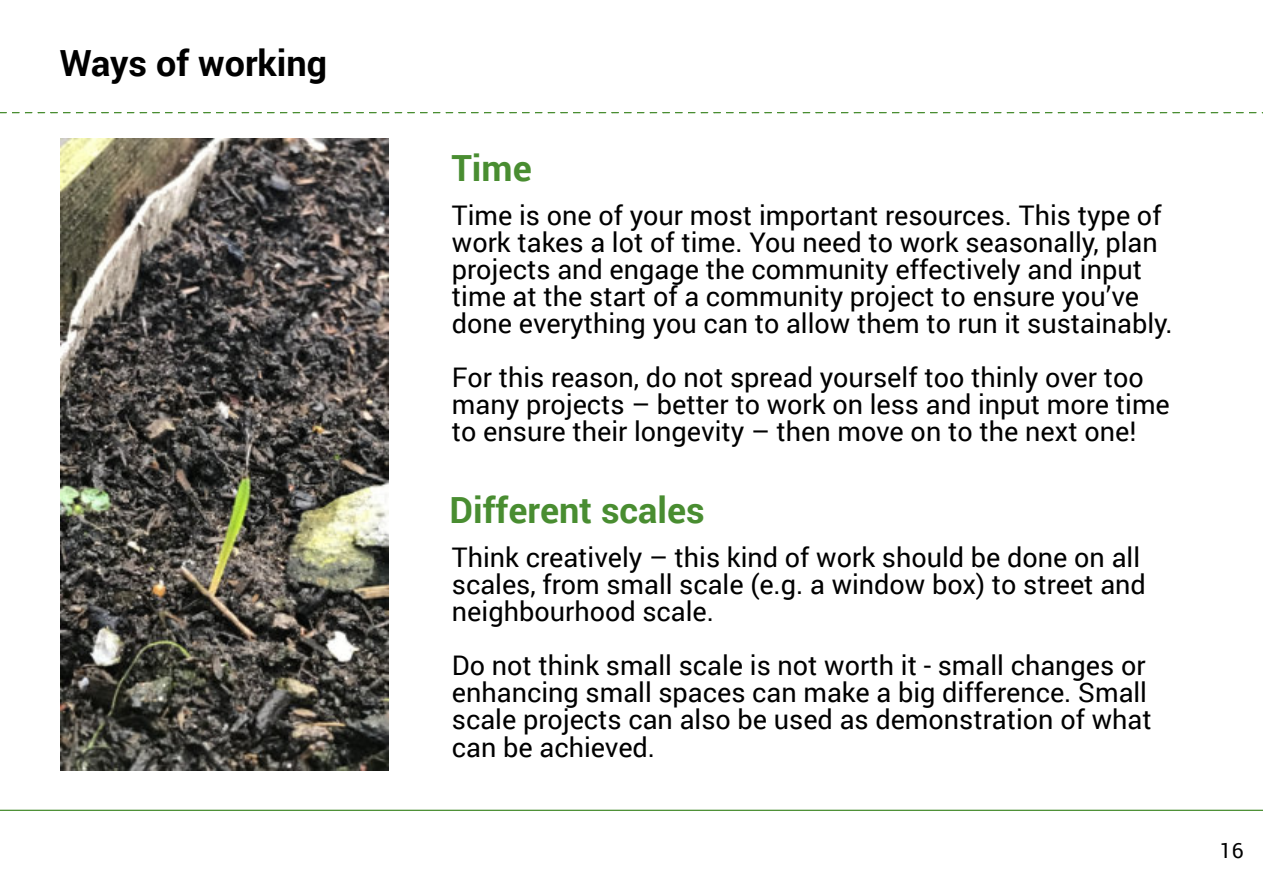
<style>
.page{position:relative;width:1263px;height:894px;background:#fff}
.page>*{position:absolute;margin:0;border:0;box-sizing:border-box;transform-origin:0 0}
.t1{font:700 36px "Roboto";color:#498d31}
.t2{font:700 36px "Roboto";color:#000}
.t3{font:27px/27px "Roboto";color:#000}
.t4{font:21px "Roboto";color:#000}
</style>
<div class="page">
<svg style="left:0;top:112px;width:1263px;height:1px"></svg>
<hr style="left:0;top:809px;width:1263px;height:1px;background:#498d31">
<img style="left:60px;top:138px;width:329px;height:632px">
<h1 class="t2" style="left:60px;top:38px;width:269px">Ways of working</h1>
<h1 class="t1" style="left:451px;top:143px;width:82px">Time</h1>
<p class="t3" style="left:452px;top:201px;width:722px">Time is one of your most important resources. This type of work takes a lot of time. You need to work seasonally, plan projects and engage the community effectively and input time at the start of a community project to ensure you’ve done everything you can to allow them to run it sustainably.</p>
<p class="t3" style="left:452px;top:363px;width:719px">For this reason, do not spread yourself too thinly over too many projects – better to work on less and input more time to ensure their longevity – then move on to the next one!</p>
<h1 class="t1" style="left:449px;top:485px;width:257px">Different scales</h1>
<p class="t3" style="left:452px;top:543px;width:695px">Think creatively – this kind of work should be done on all scales, from small scale (e.g. a window box) to street and neighbourhood scale.</p>
<p class="t3" style="left:452px;top:651px;width:701px">Do not think small scale is not worth it - small changes or enhancing small spaces can make a big difference. Small scale projects can also be used as demonstration of what can be achieved.</p>
<p class="t4" style="left:1220px;top:835px;width:25px">16</p>
</div>
